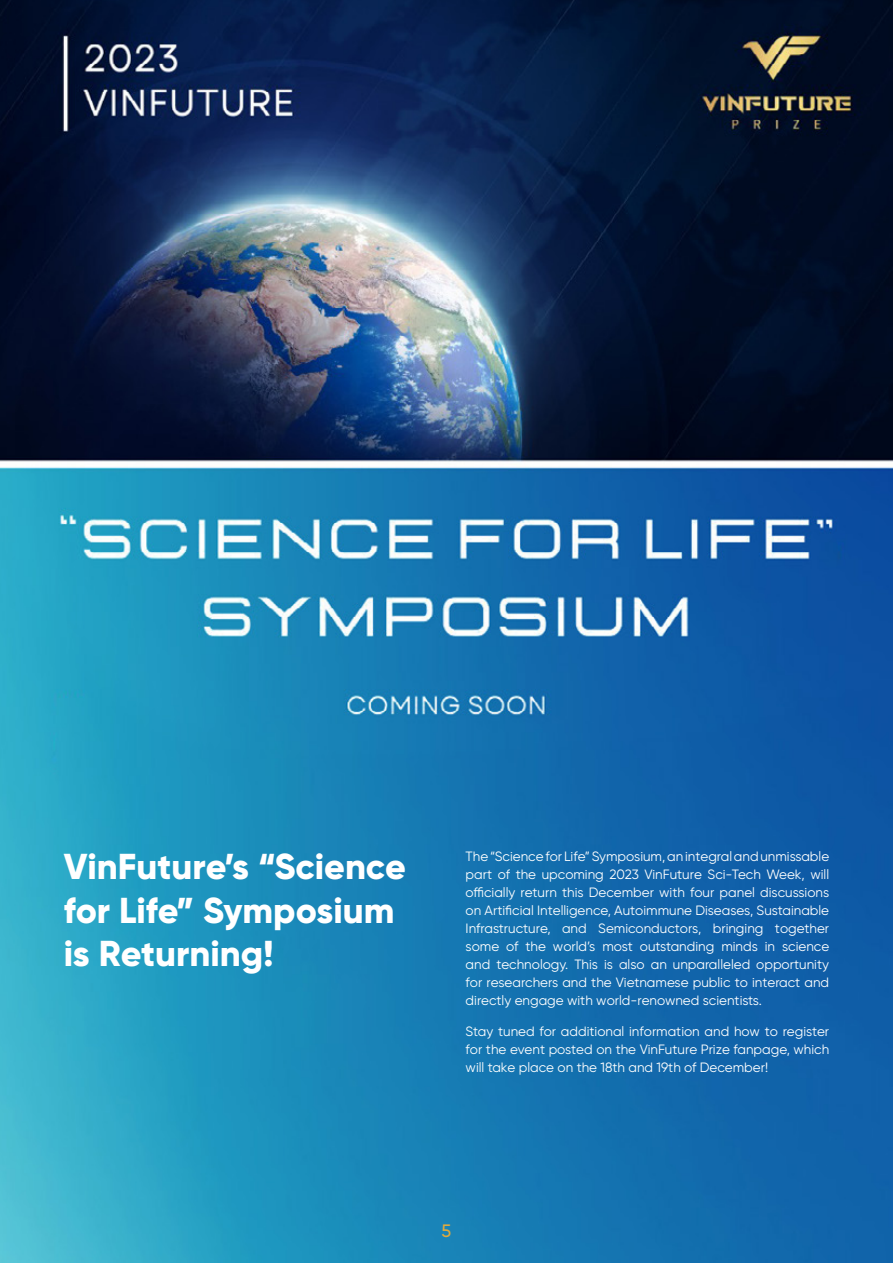
<style>
.page{position:relative;width:893px;height:1263px;background:#fff}
.page>*{position:absolute;margin:0;border:0;box-sizing:border-box;transform-origin:0 0}
.t1{font:36px/43.2px "SVN Gilroy X Bold";color:#fff}
.t2{font:500 18px "SVN Gilroy";color:#e1aa3c}
.t3{font:13.5px/18px "SVN Gilroy";color:#fff;text-align:justify}
</style>
<div class="page">
<img style="left:0;top:0;width:893px;height:1263px">
<h1 class="t1" style="left:64px;top:843px;width:344px">VinFuture’s “Science for Life” Symposium is Returning!</h1>
<p class="t3" style="left:466px;top:847px;width:365px">The “Science for Life” Symposium, an integral and unmissable part of the upcoming 2023 VinFuture Sci-Tech Week, will officially return this December with four panel discussions on Artificial Intelligence, Autoimmune Diseases, Sustainable Infrastructure, and Semiconductors, bringing together some of the world’s most outstanding minds in science and technology. This is also an unparalleled opportunity for researchers and the Vietnamese public to interact and directly engage with world-renowned scientists.</p>
<p class="t3" style="left:466px;top:1021px;width:365px">Stay tuned for additional information and how to register for the event posted on the VinFuture Prize fanpage, which will take place on the 18th and 19th of December!</p>
<h2 class="t2" style="left:442px;top:1218px;width:11px">5</h2>
</div>
